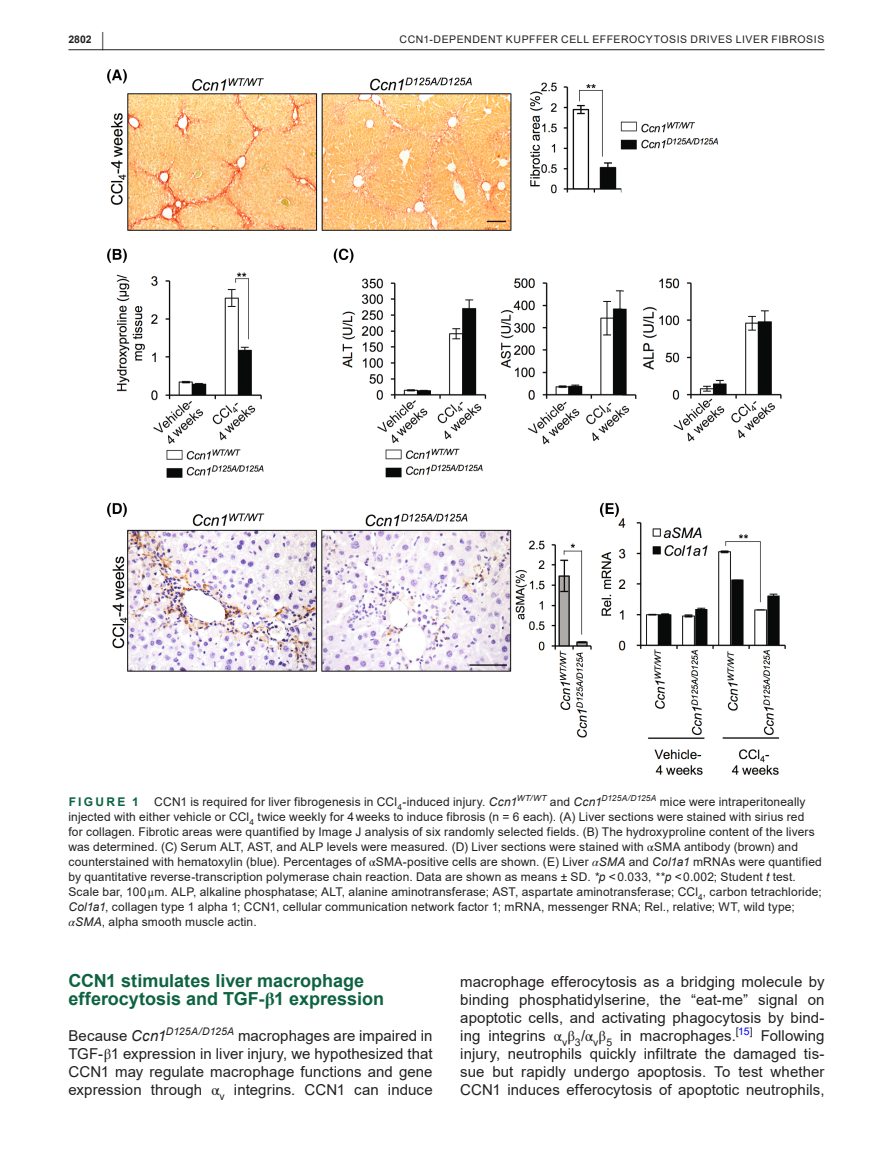
<style>
.page{position:relative;width:893px;height:1174px;background:#fff}
.page>*{position:absolute;margin:0;border:0;box-sizing:border-box;transform-origin:0 0}
.t1{font:700 18px/18px "Arial";color:#0d6341}
.t2{font:15px/18px "Arial";letter-spacing:.005em;color:#231f20;text-align:justify}
.t3{font:12px/15px "Arial";letter-spacing:.01em;color:#231f20}
.t4{font:700 12px "Arial";letter-spacing:.19em;color:#0d6341}
.t5{font:italic 12px "Arial";color:#231f20}
.t6{font:10.5px "Arial";letter-spacing:.05em;color:#231f20}
.t7{font:italic 10.5px "Arial";letter-spacing:.005em;color:#231f20}
.t8{font:700 10.5px "Arial";color:#231f20}
.t9{font:italic 8.4px "Arial";letter-spacing:.015em;color:#231f20}
.s1{font-size:19.5px}
.s2{font-style:italic}
.s3{font-style:normal}
.s4{font-family:"STIX"}
.s5{font-family:"STIX";font-style:italic}
.s6{color:#00f}
</style>
<div class="page">
<hr style="left:68px;top:49px;width:756px;height:1px;background:#231f20">
<img style="left:108px;top:69px;width:677px;height:706px">
<p class="t8" style="left:68px;top:32px;width:37px">2802 <span class="s1">|</span></p>
<p class="t6" style="left:400px;top:32px;width:426px">CCN1-DEPENDENT KUPFFER CELL EFFEROCYTOSIS DRIVES LIVER FIBROSIS</p>
<p class="t4" style="left:69px;top:793px;width:72px">FIGURE 1</p>
<p class="t3" style="left:154px;top:794px;width:364px">CCN1 is required for liver fibrogenesis in CCl<sub>4</sub>-induced injury. <span class="s2">Ccn1</span></p>
<p class="t9" style="left:517px;top:792px;width:31px">WT/WT</p>
<p class="t5" style="left:550px;top:794px;width:53px"><span class="s3">and</span> Ccn1</p>
<p class="t9" style="left:601px;top:792px;width:56px">D125A/D125A</p>
<p class="t3" style="left:68px;top:794px;width:755px;text-indent:591px">mice were intraperitoneally injected with either vehicle or CCl<sub>4</sub> twice weekly for 4weeks to induce fibrosis (n = 6 each). (A) Liver sections were stained with sirius red<br>for collagen. Fibrotic areas were quantified by Image J analysis of six randomly selected fields. (B) The hydroxyproline content of the livers was determined. (C) Serum ALT, AST, and ALP levels were measured. (D) Liver sections were stained with <span class="s4">α</span>SMA antibody (brown) and counterstained with hematoxylin (blue). Percentages of <span class="s4">α</span>SMA-positive cells are shown. (E) Liver <span class="s5">α</span><span class="s2">SMA</span> and <span class="s2">Col1a1</span> mRNAs were quantified by quantitative reverse-transcription polymerase chain reaction. Data are shown as means ± SD. <span class="s2">*p</span> &lt;0.033, <span class="s2">**p</span> &lt;0.002; Student <span class="s2">t</span> test.<br>Scale bar, 100<span class="s4">μ</span>m. ALP, alkaline phosphatase; ALT, alanine aminotransferase; AST, aspartate aminotransferase; CCl<sub>4</sub>, carbon tetrachloride; <span class="s2">Col1a1</span>, collagen type 1 alpha 1; CCN1, cellular communication network factor 1; mRNA, messenger RNA; Rel., relative; WT, wild type; <span class="s5">α</span><span class="s2">SMA</span>, alpha smooth muscle actin.</p>
<h1 class="t1" style="left:68px;top:972px;width:317px">CCN1 stimulates liver macrophage efferocytosis and TGF-<span class="s4">β</span>1 expression</h1>
<p class="t2" style="left:68px;top:1027px;width:99px">Because <span class="s2">Ccn1</span></p>
<p class="t7" style="left:166px;top:1024px;width:70px">D125A/D125A</p>
<p class="t2" style="left:68px;top:1027px;width:366px;text-indent:170px">macrophages are impaired in TGF-<span class="s4">β</span>1 expression in liver injury, we hypothesized that CCN1 may regulate macrophage functions and gene expression through <span class="s4">α</span><sub>v</sub> integrins. CCN1 can induce</p>
<p class="t2" style="left:460px;top:973px;width:366px">macrophage efferocytosis as a bridging molecule by binding phosphatidylserine, the “eat-me” signal on apoptotic cells, and activating phagocytosis by bind&shy;ing integrins <span class="s4">α</span><sub>v</sub><span class="s4">β</span><sub>3</sub>/<span class="s4">α</span><sub>v</sub><span class="s4">β</span><sub>5</sub> in macrophages.</p>
<p class="t6" style="left:736px;top:1023px;width:18px">[<span class="s6">15</span>]</p>
<p class="t2" style="left:460px;top:1027px;width:366px;text-indent:300px">Following injury, neutrophils quickly infiltrate the damaged tis&shy;sue but rapidly undergo apoptosis. To test whether CCN1 induces efferocytosis of apoptotic neutrophils,</p>
</div>
